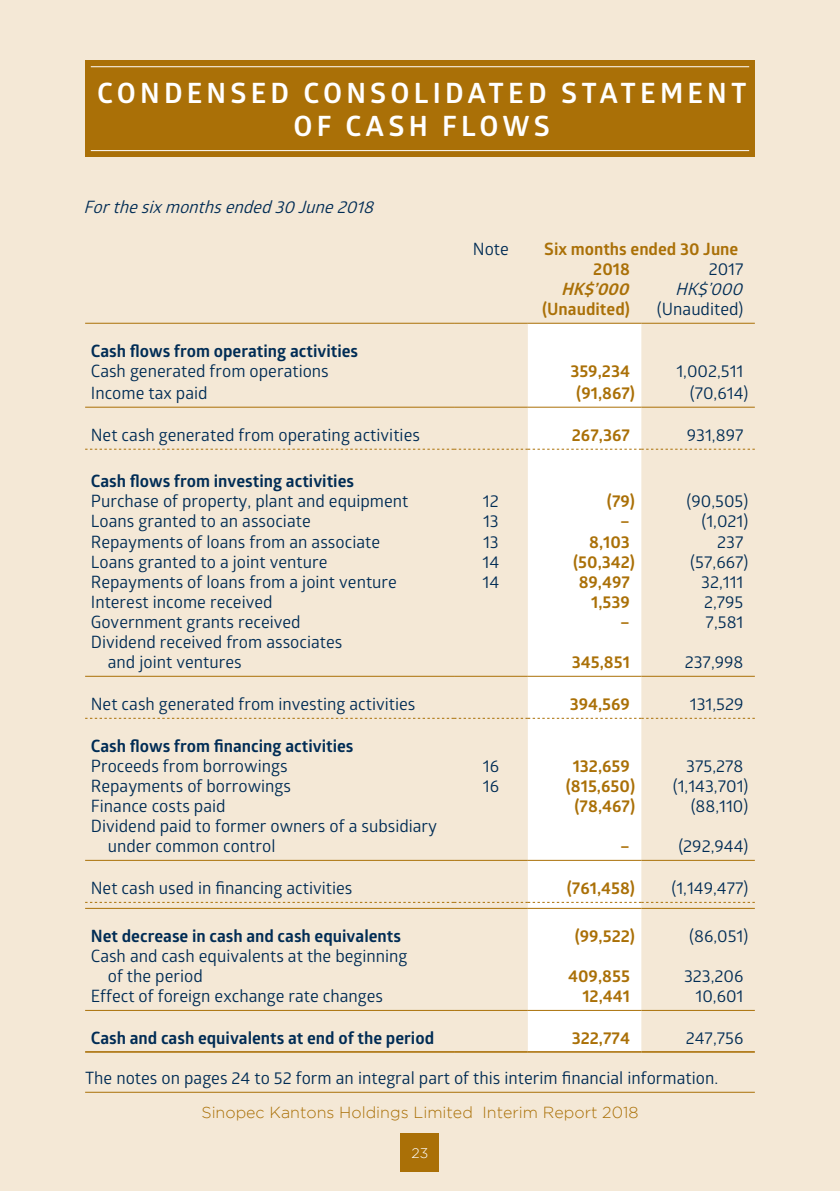
<style>
.page{position:relative;width:840px;height:1191px;background:#fff}
.page>*{position:absolute;margin:0;border:0;box-sizing:border-box;transform-origin:0 0}
.t1{font:700 28px "Glober";letter-spacing:.15em;color:#fff}
.t2{font:17px/20px "Glober";color:#002c55}
.t3{font:700 17px "Glober";color:#002c55}
.t4{font:700 17px/20px "Glober";color:#aa7007}
.t5{font:italic 17px "Glober";color:#002c55}
.t6{font:italic 700 17px "Glober";color:#aa7007}
.t7{font:300 16px "Gotham";color:#aa7007}
.t8{font:300 14px "Gotham";color:#fff}
</style>
<div class="page">
<div style="left:0;top:0;width:839px;height:1191px;background:#f4e8d6"></div>
<div style="left:85px;top:60px;width:669px;height:96px;background:#aa7007"></div>
<hr style="left:91px;top:66px;width:657px;height:1px;background:#fff">
<hr style="left:91px;top:150px;width:657px;height:1px;background:#fff">
<hr style="left:85px;top:1092px;width:669px;height:1px;background:#aa7007">
<div style="left:400px;top:1133px;width:39px;height:39px;background:#aa7007"></div>
<div style="left:527px;top:324px;width:114px;height:727px;background:#fff"></div>
<hr style="left:85px;top:323px;width:369px;height:1px;background:#aa7007">
<hr style="left:454px;top:323px;width:73px;height:1px;background:#aa7007">
<hr style="left:527px;top:323px;width:114px;height:1px;background:#aa7007">
<hr style="left:641px;top:323px;width:113px;height:1px;background:#aa7007">
<hr style="left:85px;top:407px;width:369px;height:1px;background:#aa7007">
<hr style="left:454px;top:407px;width:73px;height:1px;background:#aa7007">
<hr style="left:527px;top:407px;width:114px;height:1px;background:#aa7007">
<hr style="left:641px;top:407px;width:113px;height:1px;background:#aa7007">
<svg style="left:85px;top:449px;width:669px;height:1px"></svg>
<hr style="left:85px;top:676px;width:369px;height:1px;background:#aa7007">
<hr style="left:454px;top:676px;width:73px;height:1px;background:#aa7007">
<hr style="left:527px;top:676px;width:114px;height:1px;background:#aa7007">
<hr style="left:641px;top:676px;width:113px;height:1px;background:#aa7007">
<svg style="left:85px;top:718px;width:669px;height:1px"></svg>
<hr style="left:85px;top:860px;width:369px;height:1px;background:#aa7007">
<hr style="left:454px;top:860px;width:73px;height:1px;background:#aa7007">
<hr style="left:527px;top:860px;width:114px;height:1px;background:#aa7007">
<hr style="left:641px;top:860px;width:113px;height:1px;background:#aa7007">
<svg style="left:85px;top:902px;width:669px;height:1px"></svg>
<hr style="left:85px;top:908px;width:369px;height:1px;background:#aa7007">
<hr style="left:454px;top:908px;width:73px;height:1px;background:#aa7007">
<hr style="left:527px;top:908px;width:114px;height:1px;background:#aa7007">
<hr style="left:641px;top:908px;width:113px;height:1px;background:#aa7007">
<hr style="left:85px;top:1010px;width:369px;height:1px;background:#aa7007">
<hr style="left:454px;top:1010px;width:73px;height:1px;background:#aa7007">
<hr style="left:527px;top:1010px;width:114px;height:1px;background:#aa7007">
<hr style="left:641px;top:1010px;width:113px;height:1px;background:#aa7007">
<hr style="left:85px;top:1051px;width:369px;height:1px;background:#aa7007">
<hr style="left:454px;top:1051px;width:73px;height:1px;background:#aa7007">
<hr style="left:527px;top:1051px;width:114px;height:1px;background:#aa7007">
<hr style="left:641px;top:1051px;width:113px;height:1px;background:#aa7007">
<h1 class="t1" style="left:97px;top:73px;width:42px">Condensed</h1>
<h1 class="t1" style="left:303px;top:73px;width:41px">Consolidated</h1>
<h1 class="t1" style="left:560px;top:73px;width:42px">Statement</h1>
<h1 class="t1" style="left:293px;top:107px;width:93px">of Cash</h1>
<h1 class="t1" style="left:442px;top:107px;width:42px">Flows</h1>
<p class="t5" style="left:83px;top:195px;width:297px">Forthesixmonthsended30June2018</p>
<p class="t2" style="left:472px;top:238px;width:38px">Note</p>
<p class="t4" style="left:593px;top:239px;width:146px;text-indent:-49px">Six months ended 30 June<br>2018</p>
<p class="t2" style="left:708px;top:258px;width:36px">2017</p>
<p class="t6" style="left:561px;top:277px;width:75px">HK$’000</p>
<p class="t5" style="left:674px;top:277px;width:74px">HK$’000</p>
<p class="t4" style="left:541px;top:299px;width:89px">(Unaudited)</p>
<p class="t2" style="left:656px;top:298px;width:88px">(Unaudited)</p>
<p class="t3" style="left:91px;top:339px;width:269px">Cash flows from operating activities</p>
<p class="t2" style="left:91px;top:360px;width:239px">Cash generated from operations</p>
<p class="t4" style="left:570px;top:361px;width:61px">359,234</p>
<p class="t2" style="left:676px;top:360px;width:69px">1,002,511</p>
<p class="t2" style="left:91px;top:382px;width:118px">Income tax paid</p>
<p class="t4" style="left:576px;top:383px;width:60px">(91,867)</p>
<p class="t2" style="left:689px;top:382px;width:60px">(70,614)</p>
<p class="t2" style="left:91px;top:424px;width:330px">Net cash generated from operating activities</p>
<p class="t4" style="left:571px;top:425px;width:60px">267,367</p>
<p class="t2" style="left:686px;top:424px;width:58px">931,897</p>
<p class="t3" style="left:91px;top:469px;width:265px">Cash flows from investing activities</p>
<p class="t2" style="left:91px;top:490px;width:319px">Purchase of property, plant and equipment</p>
<p class="t2" style="left:482px;top:490px;width:17px">12</p>
<p class="t4" style="left:606px;top:491px;width:30px">(79)</p>
<p class="t2" style="left:686px;top:490px;width:63px">(90,505)</p>
<p class="t2" style="left:91px;top:510px;width:221px">Loans granted to an associate</p>
<p class="t2" style="left:483px;top:510px;width:17px">13</p>
<p class="t4" style="left:620px;top:511px;width:11px">–</p>
<p class="t2" style="left:701px;top:510px;width:48px">(1,021)</p>
<p class="t2" style="left:91px;top:531px;width:290px">Repayments of loans from an associate</p>
<p class="t2" style="left:483px;top:531px;width:17px">13</p>
<p class="t4" style="left:588px;top:532px;width:42px">8,103</p>
<p class="t2" style="left:716px;top:531px;width:28px">237</p>
<p class="t2" style="left:91px;top:551px;width:238px">Loans granted to a joint venture</p>
<p class="t2" style="left:482px;top:551px;width:18px">14</p>
<p class="t4" style="left:572px;top:552px;width:63px">(50,342)</p>
<p class="t2" style="left:690px;top:551px;width:60px">(57,667)</p>
<p class="t2" style="left:91px;top:571px;width:307px">Repayments of loans from a joint venture</p>
<p class="t2" style="left:482px;top:571px;width:18px">14</p>
<p class="t4" style="left:578px;top:572px;width:53px">89,497</p>
<p class="t2" style="left:700px;top:571px;width:44px">32,111</p>
<p class="t2" style="left:91px;top:591px;width:183px">Interest income received</p>
<p class="t4" style="left:591px;top:592px;width:40px">1,539</p>
<p class="t2" style="left:703px;top:591px;width:41px">2,795</p>
<p class="t2" style="left:91px;top:611px;width:211px">Government grants received</p>
<p class="t4" style="left:620px;top:612px;width:11px">–</p>
<p class="t2" style="left:705px;top:611px;width:39px">7,581</p>
<p class="t2" style="left:108px;top:631px;width:236px;text-indent:-17px">Dividend received from associates and joint ventures</p>
<p class="t4" style="left:571px;top:652px;width:60px">345,851</p>
<p class="t2" style="left:684px;top:651px;width:60px">237,998</p>
<p class="t2" style="left:91px;top:693px;width:326px">Net cash generated from investing activities</p>
<p class="t4" style="left:569px;top:694px;width:62px">394,569</p>
<p class="t2" style="left:689px;top:693px;width:55px">131,529</p>
<p class="t3" style="left:91px;top:734px;width:264px">Cash flows from financing activities</p>
<p class="t2" style="left:91px;top:755px;width:198px">Proceeds from borrowings</p>
<p class="t2" style="left:482px;top:755px;width:18px">16</p>
<p class="t4" style="left:572px;top:756px;width:59px">132,659</p>
<p class="t2" style="left:686px;top:755px;width:59px">375,278</p>
<p class="t2" style="left:91px;top:775px;width:202px">Repayments of borrowings</p>
<p class="t2" style="left:482px;top:775px;width:18px">16</p>
<p class="t4" style="left:565px;top:776px;width:71px">(815,650)</p>
<p class="t2" style="left:672px;top:775px;width:77px">(1,143,701)</p>
<p class="t2" style="left:91px;top:795px;width:136px">Finance costs paid</p>
<p class="t4" style="left:574px;top:796px;width:62px">(78,467)</p>
<p class="t2" style="left:690px;top:795px;width:59px">(88,110)</p>
<p class="t2" style="left:108px;top:815px;width:331px;text-indent:-17px">Dividend paid to former owners of a subsidiary under common control</p>
<p class="t4" style="left:620px;top:836px;width:11px">–</p>
<p class="t2" style="left:678px;top:835px;width:72px">(292,944)</p>
<p class="t2" style="left:91px;top:877px;width:263px">Net cash used in financing activities</p>
<p class="t4" style="left:566px;top:878px;width:70px">(761,458)</p>
<p class="t2" style="left:671px;top:877px;width:78px">(1,149,477)</p>
<p class="t3" style="left:91px;top:924px;width:311px">Net decrease in cash and cash equivalents</p>
<p class="t4" style="left:574px;top:926px;width:62px">(99,522)</p>
<p class="t2" style="left:688px;top:925px;width:61px">(86,051)</p>
<p class="t2" style="left:108px;top:945px;width:301px;text-indent:-17px">Cash and cash equivalents at the beginning of the period</p>
<p class="t4" style="left:568px;top:966px;width:63px">409,855</p>
<p class="t2" style="left:683px;top:965px;width:61px">323,206</p>
<p class="t2" style="left:91px;top:985px;width:294px">Effect of foreign exchange rate changes</p>
<p class="t4" style="left:582px;top:986px;width:49px">12,441</p>
<p class="t2" style="left:695px;top:985px;width:49px">10,601</p>
<p class="t3" style="left:91px;top:1026px;width:344px">Cash and cash equivalents at end of the period</p>
<p class="t4" style="left:571px;top:1028px;width:60px">322,774</p>
<p class="t2" style="left:685px;top:1027px;width:59px">247,756</p>
<p class="t2" style="left:85px;top:1067px;width:634px">The notes on pages 24 to 52 form an integral part of this interim financial information.</p>
<p class="t7" style="left:201px;top:1103px;width:438px">Sinopec Kantons Holdings Limited Interim Report 2018</p>
<p class="t8" style="left:411px;top:1145px;width:18px">23</p>
</div>
